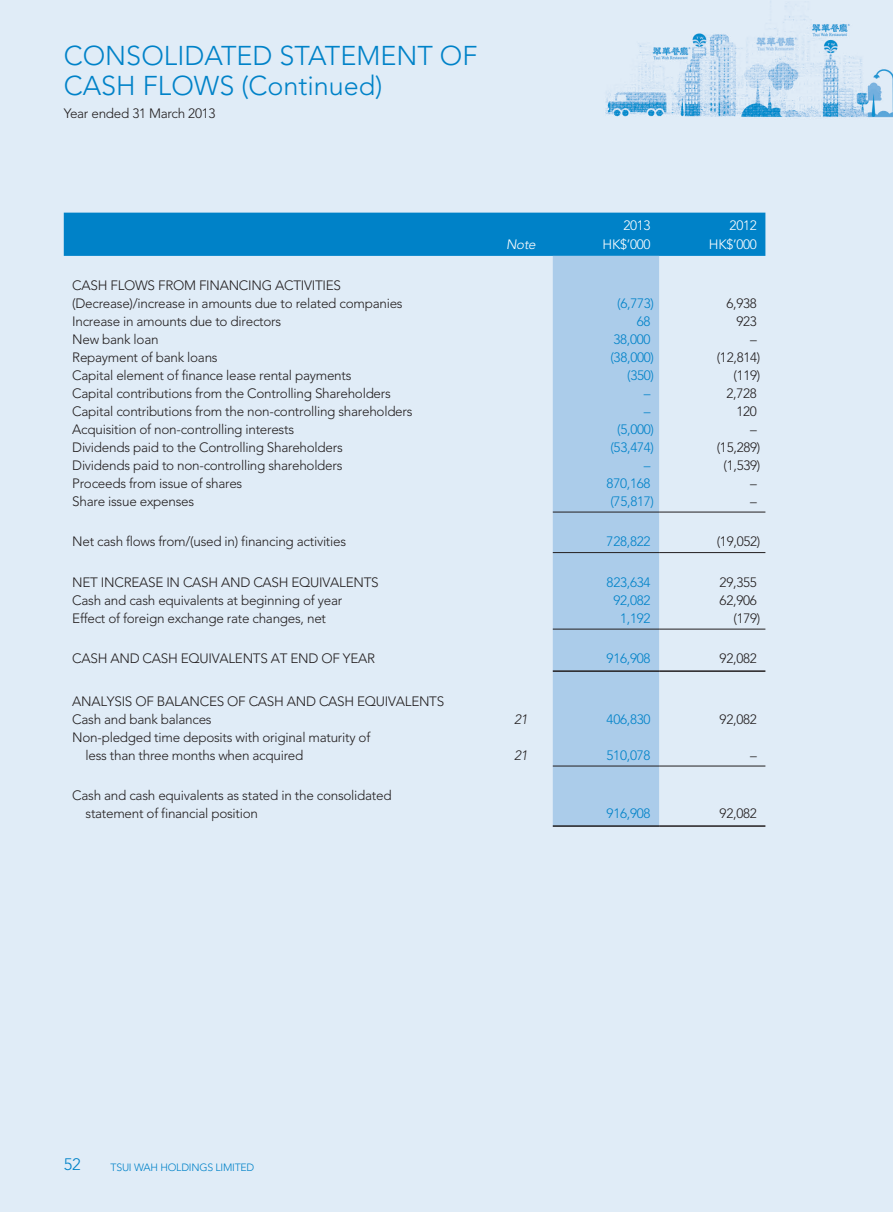
<style>
.page{position:relative;width:893px;height:1212px;background:#e0ecf7}
.page>*{position:absolute;margin:0;border:0;box-sizing:border-box;transform-origin:0 0}
.t1{font:300 27px/30px "Avenir LT Std";color:#0082c8}
.t2{font:300 16.5px "Avenir LT Std";color:#0082c8}
.t3{font:300 13.5px/18px "Avenir LT Std";letter-spacing:-.02em;color:#231f20}
.t4{font:300 13.5px "Avenir LT Std";letter-spacing:-.02em;color:#0082c8}
.t5{font:300 13.5px "Avenir LT Std";letter-spacing:-.02em;color:#fff}
.t6{font:italic 300 13.5px "Avenir LT Std";color:#fff}
.t7{font:italic 300 13.5px "Avenir LT Std";color:#231f20}
.t8{font:300 10.5px "Avenir LT Std";letter-spacing:-.02em;color:#0082c8}
</style>
<div class="page">
<div style="left:64px;top:213px;width:701px;height:43px;background:#0082c8"></div>
<div style="left:553px;top:256px;width:106px;height:569px;background:#abccea"></div>
<hr style="left:553px;top:512px;width:106px;height:1px;background:#231f20">
<hr style="left:659px;top:512px;width:106px;height:1px;background:#231f20">
<hr style="left:553px;top:552px;width:106px;height:1px;background:#231f20">
<hr style="left:659px;top:552px;width:106px;height:1px;background:#231f20">
<hr style="left:553px;top:629px;width:106px;height:1px;background:#231f20">
<hr style="left:659px;top:629px;width:106px;height:1px;background:#231f20">
<hr style="left:553px;top:670px;width:106px;height:2px;background:#231f20">
<hr style="left:659px;top:670px;width:106px;height:2px;background:#231f20">
<hr style="left:553px;top:766px;width:106px;height:1px;background:#231f20">
<hr style="left:659px;top:766px;width:106px;height:1px;background:#231f20">
<hr style="left:553px;top:825px;width:106px;height:2px;background:#231f20">
<hr style="left:659px;top:825px;width:106px;height:2px;background:#231f20">
<h1 class="t1" style="left:64px;top:41px;width:415px">CONSOLIDATED STATEMENT OF<br>CASH FLOWS (Continued)</h1>
<p class="t3" style="left:64px;top:104px;width:153px">Year ended 31 March 2013</p>
<p class="t3" style="left:72px;top:276px;width:332px">CASH FLOWS FROM FINANCING ACTIVITIES (Decrease)/increase in amounts due to related companies</p>
<p class="t5" style="left:623px;top:217px;width:29px">2013</p>
<p class="t5" style="left:730px;top:217px;width:29px">2012</p>
<p class="t6" style="left:506px;top:237px;width:31px">Note</p>
<p class="t5" style="left:603px;top:237px;width:49px">HK$’000</p>
<p class="t5" style="left:709px;top:237px;width:49px">HK$’000</p>
<p class="t4" style="left:617px;top:295px;width:38px">(6,773)</p>
<p class="t3" style="left:726px;top:294px;width:32px">6,938</p>
<p class="t3" style="left:72px;top:312px;width:210px">Increase in amounts due to directors</p>
<p class="t4" style="left:637px;top:313px;width:15px">68</p>
<p class="t3" style="left:736px;top:312px;width:22px">923</p>
<p class="t3" style="left:72px;top:330px;width:88px">New bank loan</p>
<p class="t4" style="left:613px;top:331px;width:39px">38,000</p>
<p class="t3" style="left:750px;top:330px;width:8px">–</p>
<p class="t3" style="left:72px;top:348px;width:147px">Repayment of bank loans</p>
<p class="t4" style="left:610px;top:349px;width:45px">(38,000)</p>
<p class="t3" style="left:717px;top:348px;width:45px">(12,814)</p>
<p class="t3" style="left:72px;top:366px;width:281px">Capital element of finance lease rental payments</p>
<p class="t4" style="left:627px;top:367px;width:28px">(350)</p>
<p class="t3" style="left:733px;top:366px;width:29px">(119)</p>
<p class="t3" style="left:72px;top:384px;width:320px">Capital contributions from the Controlling Shareholders</p>
<p class="t4" style="left:644px;top:385px;width:8px">–</p>
<p class="t3" style="left:726px;top:384px;width:32px">2,728</p>
<p class="t3" style="left:72px;top:402px;width:342px">Capital contributions from the non-controlling shareholders</p>
<p class="t4" style="left:644px;top:403px;width:8px">–</p>
<p class="t3" style="left:736px;top:402px;width:22px">120</p>
<p class="t3" style="left:72px;top:420px;width:223px">Acquisition of non-controlling interests</p>
<p class="t4" style="left:617px;top:421px;width:38px">(5,000)</p>
<p class="t3" style="left:750px;top:420px;width:8px">–</p>
<p class="t3" style="left:72px;top:438px;width:272px">Dividends paid to the Controlling Shareholders</p>
<p class="t4" style="left:610px;top:439px;width:45px">(53,474)</p>
<p class="t3" style="left:717px;top:438px;width:45px">(15,289)</p>
<p class="t3" style="left:72px;top:456px;width:272px">Dividends paid to non-controlling shareholders</p>
<p class="t4" style="left:644px;top:457px;width:8px">–</p>
<p class="t3" style="left:723px;top:456px;width:38px">(1,539)</p>
<p class="t3" style="left:72px;top:474px;width:172px">Proceeds from issue of shares</p>
<p class="t4" style="left:607px;top:475px;width:46px">870,168</p>
<p class="t3" style="left:750px;top:474px;width:8px">–</p>
<p class="t3" style="left:72px;top:492px;width:123px">Share issue expenses</p>
<p class="t4" style="left:610px;top:493px;width:45px">(75,817)</p>
<p class="t3" style="left:750px;top:492px;width:8px">–</p>
<p class="t3" style="left:72px;top:532px;width:275px">Net cash flows from/(used in) financing activities</p>
<p class="t4" style="left:607px;top:533px;width:46px">728,822</p>
<p class="t3" style="left:717px;top:532px;width:45px">(19,052)</p>
<p class="t3" style="left:72px;top:573px;width:308px">NET INCREASE IN CASH AND CASH EQUIVALENTS</p>
<p class="t4" style="left:607px;top:574px;width:46px">823,634</p>
<p class="t3" style="left:720px;top:573px;width:39px">29,355</p>
<p class="t3" style="left:72px;top:591px;width:271px">Cash and cash equivalents at beginning of year</p>
<p class="t4" style="left:613px;top:592px;width:39px">92,082</p>
<p class="t3" style="left:720px;top:591px;width:39px">62,906</p>
<p class="t3" style="left:72px;top:609px;width:255px">Effect of foreign exchange rate changes, net</p>
<p class="t4" style="left:620px;top:610px;width:32px">1,192</p>
<p class="t3" style="left:733px;top:609px;width:28px">(179)</p>
<p class="t3" style="left:72px;top:649px;width:304px">CASH AND CASH EQUIVALENTS AT END OF YEAR</p>
<p class="t4" style="left:607px;top:651px;width:46px">916,908</p>
<p class="t3" style="left:720px;top:649px;width:39px">92,082</p>
<p class="t3" style="left:72px;top:692px;width:373px">ANALYSIS OF BALANCES OF CASH AND CASH EQUIVALENTS<br>Cash and bank balances</p>
<p class="t7" style="left:514px;top:711px;width:15px">21</p>
<p class="t4" style="left:607px;top:711px;width:46px">406,830</p>
<p class="t3" style="left:720px;top:710px;width:39px">92,082</p>
<p class="t3" style="left:85px;top:728px;width:286px;text-indent:-13px">Non-pledged time deposits with original maturity of less than three months when acquired</p>
<p class="t3" style="left:86px;top:786px;width:308px;text-indent:-13px">Cash and cash equivalents as stated in the consolidated statement of financial position</p>
<p class="t7" style="left:514px;top:747px;width:15px">21</p>
<p class="t4" style="left:607px;top:747px;width:46px">510,078</p>
<p class="t3" style="left:750px;top:746px;width:8px">–</p>
<p class="t4" style="left:607px;top:805px;width:46px">916,908</p>
<p class="t3" style="left:720px;top:804px;width:39px">92,082</p>
<p class="t2" style="left:64px;top:1155px;width:18px">52</p>
<p class="t8" style="left:111px;top:1161px;width:145px">TSUI WAH HOLDINGS LIMITED</p>
</div>
